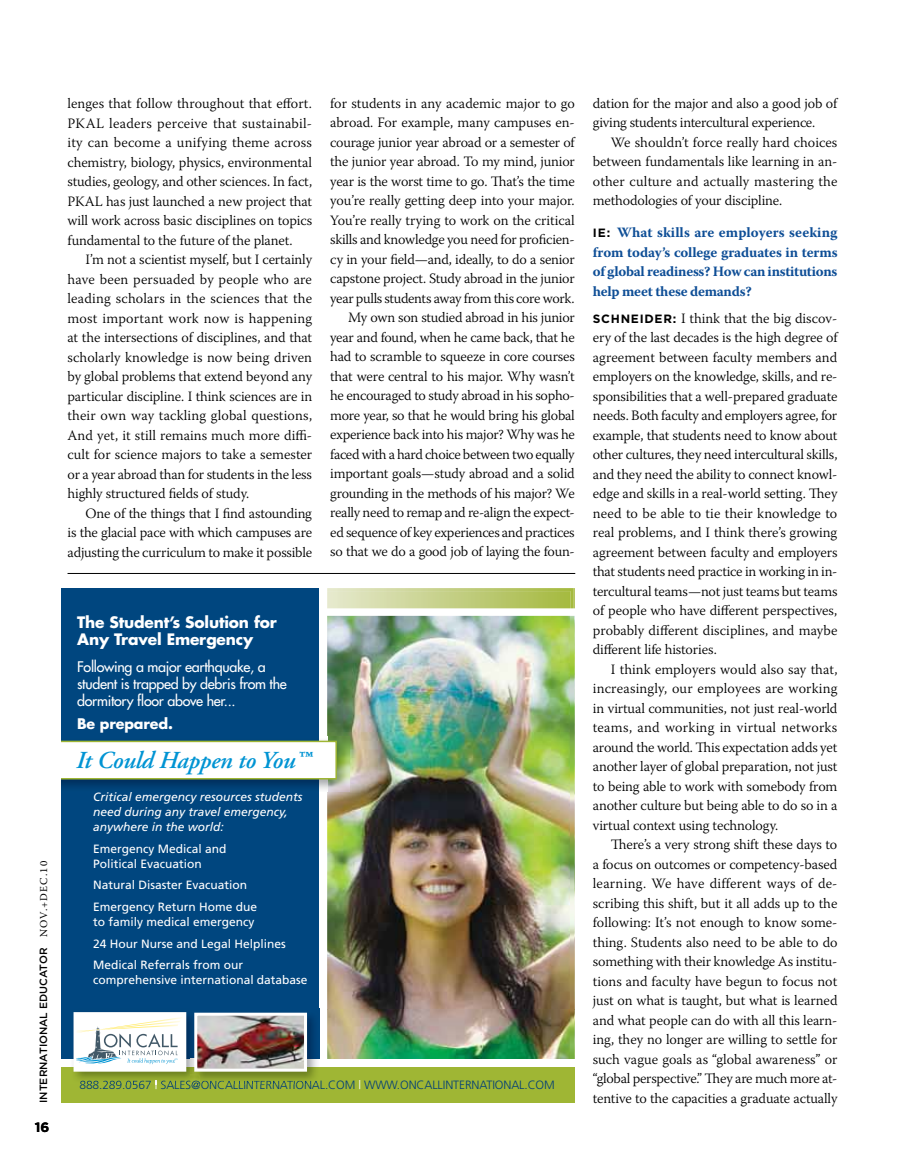
<style>
.page{position:relative;width:905px;height:1175px;background:#fff}
.page>*{position:absolute;margin:0;border:0;box-sizing:border-box;transform-origin:0 0}
.t1{font:italic 600 24.3px "Adobe Garamond Pro";letter-spacing:-.01em;color:#0194d3}
.t2{font:700 15.45px/16.8px "Futura";letter-spacing:-.01em;color:#fff}
.t3{font:300 14.25px/19.5px "Warnock Pro";letter-spacing:-.015em;color:#000;text-align:justify}
.t4{font:700 14.25px/19.5px "Warnock Pro";letter-spacing:-.02em;color:#0e4e96;text-align:justify}
.t5{font:14.25px/16.8px "Futura";letter-spacing:-.02em;color:#fff}
.t6{font:700 14.25px "Futura";letter-spacing:-.01em;color:#fff}
.t7{font:700 13.5px "Gotham";color:#000}
.t8{font:12px/21.8px "Frutiger";color:#fff}
.t9{font:italic 12px/15px "Frutiger";color:#fff}
.t10{font:300 12px "Frutiger";letter-spacing:-.01em;color:#003d79}
.t11{font:700 12px "Gotham";color:#000}
.t12{font:500 10.5px "Gotham";color:#000}
.t13{font:10.5px "Warnock Pro";letter-spacing:.11em;color:#000}
.s1{font-family:"Gotham";font-size:12px;color:#000}
.s2{font-family:"Gotham";font-weight:700;font-size:12px}
.s3{color:#fff}
</style>
<div class="page">
<img style="left:327px;top:616px;width:248px;height:443px">
<img style="left:570px;top:616px;width:3px;height:443px">
<div style="left:62px;top:588px;width:260px;height:480px;background:#00467f"></div>
<div style="left:320px;top:588px;width:7px;height:514px;background:#fff"></div>
<div style="left:62px;top:1065px;width:512px;height:37px;background:#9fb634"></div>
<div style="left:62px;top:1059px;width:512px;height:7px;background:#fff"></div>
<img style="left:62px;top:736px;width:287px;height:56px">
<svg style="left:62px;top:740px;width:275px;height:39px;background:#f4f6ee"></svg>
<img style="left:73px;top:1012px;width:241px;height:47px">
<img style="left:70px;top:1059px;width:120px;height:21px">
<img style="left:80px;top:1080px;width:71px;height:4px">
<img style="left:161px;top:1080px;width:29px;height:4px">
<div style="left:74px;top:1012px;width:112px;height:59px;border:3px solid #fff"></div>
<svg style="left:76px;top:1015px;width:108px;height:54px;background:#e5ebeb"></svg>
<img style="left:199px;top:1059px;width:120px;height:21px">
<img style="left:199px;top:1080px;width:119px;height:4px">
<img style="left:190px;top:1012px;width:4px;height:46px">
<img style="left:190px;top:1066px;width:9px;height:13px">
<svg style="left:190px;top:1058px;width:4px;height:8px"></svg>
<svg style="left:190px;top:1080px;width:9px;height:4px"></svg>
<img style="left:198px;top:1016px;width:105px;height:51px">
<div style="left:194px;top:1012px;width:113px;height:59px;border:3px solid #fff"></div>
<svg style="left:327px;top:588px;width:248px;height:21px;background:#c6d18a"></svg>
<hr style="left:68px;top:573px;width:507px;height:1px;background:#000">
<p class="t13" style="left:37px;top:937px;width:78px;rotate:-90deg">NOV.+DEC.10</p>
<p class="t12" style="left:37px;top:1102px;width:153px;rotate:-90deg">I nternational Educator</p>
<p class="t7" style="left:35px;top:1118px;width:16px">16</p>
<p class="t3" style="left:330px;top:93px;width:246px;text-align:right">for students in any academic major to go abroad. For example, many campuses en&shy;courage junior year abroad or a semester of the junior year abroad. To my mind, junior year is the worst time to go. That’s the time you’re really getting deep into your major.<br>You’re really trying to work on the critical skills and knowledge you need for proficien&shy;cy in your field—and, ideally, to do a senior capstone project. Study abroad in the junior year pulls students away from this core work.<br>My own son studied abroad in his junior year and found, when he came back, that he had to scramble to squeeze in core courses that were central to his major. Why wasn’t he encouraged to study abroad in his sopho&shy;more year, so that he would bring his global experience back into his major? Why was he faced with a hard choice between two equally important goals—study abroad and a solid grounding in the methods of his major? We really need to remap and re-align the expect&shy;ed sequence of key experiences and practices so that we do a good job of laying the foun-</p>
<p class="t3" style="left:592px;top:93px;width:246px">dation for the major and also a good job of giving students intercultural experience.</p>
<p class="t3" style="left:68px;top:93px;width:246px">lenges that follow throughout that effort.<br>PKAL leaders perceive that sustainabil&shy;ity can become a unifying theme across chemistry, biology, physics, environmental studies, geology, and other sciences. In fact, PKAL has just launched a new project that will work across basic disciplines on topics fundamental to the future of the planet.</p>
<p class="t3" style="left:68px;top:249px;width:246px;text-indent:18px">I’m not a scientist myself, but I certainly have been persuaded by people who are leading scholars in the sciences that the most important work now is happening at the intersections of disciplines, and that scholarly knowledge is now being driven by global problems that extend beyond any particular discipline. I think sciences are in their own way tackling global questions, And yet, it still remains much more diffi&shy;cult for science majors to take a semester or a year abroad than for students in the less highly structured fields of study.</p>
<p class="t3" style="left:68px;top:503px;width:246px;text-indent:18px">One of the things that I find astounding is the glacial pace with which campuses are adjusting the curriculum to make it possible</p>
<p class="t3" style="left:592px;top:132px;width:246px;text-indent:18px">We shouldn’t force really hard choices between fundamentals like learning in an&shy;other culture and actually mastering the methodologies of your discipline.</p>
<p class="t4" style="left:592px;top:222px;width:246px"><span class="s1">IE:</span> What skills are employers seeking from today’s college graduates in terms of global readiness? How can institutions help meet these demands?</p>
<p class="t11" style="left:592px;top:310px;width:21px">SCHNEI</p>
<p class="t3" style="left:592px;top:308px;width:246px;text-indent:52px"><span class="s2">DE R:</span> I think that the big discov&shy;ery of the last decades is the high degree of agreement between faculty members and employers on the knowledge, skills, and re&shy;sponsibilities that a well-prepared graduate needs. Both faculty and employers agree, for example, that students need to know about other cultures, they need intercultural skills, and they need the ability to connect knowl&shy;edge and skills in a real-world setting. They need to be able to tie their knowledge to real problems, and I think there’s growing agreement between faculty and employers that students need practice in working in in&shy;tercultural teams—not just teams but teams of people who have different perspectives, probably different disciplines, and maybe different life histories.</p>
<p class="t3" style="left:592px;top:659px;width:246px;text-indent:18px">I think employers would also say that, increasingly, our employees are working in virtual communities, not just real-world teams, and working in virtual networks around the world. This expectation adds yet another layer of global preparation, not just to being able to work with somebody from another culture but being able to do so in a virtual context using technology.</p>
<p class="t3" style="left:592px;top:834px;width:246px;text-indent:18px">There’s a very strong shift these days to a focus on outcomes or competency-based learning. We have different ways of de&shy;scribing this shift, but it all adds up to the following: It’s not enough to know some&shy;thing. Students also need to be able to do something with their knowledge As institu&shy;tions and faculty have begun to focus not just on what is taught, but what is learned and what people can do with all this learn&shy;ing, they no longer are willing to settle for such vague goals as “global awareness” or “global perspective.” They are much more at&shy;tentive to the capacities a graduate actually</p>
<p class="t2" style="left:77px;top:613px;width:201px">The Student’s Solution for<br>Any Travel Emergency</p>
<p class="t5" style="left:77px;top:658px;width:211px">Following a major earthquake, a student is trapped by debris from the dormitory floor above her...</p>
<p class="t6" style="left:77px;top:713px;width:97px">Be prepared.</p>
<h1 class="t1" style="left:76px;top:746px;width:236px">It Could Happen to You™</h1>
<p class="t9" style="left:93px;top:789px;width:211px">Critical emergency resources students need during any travel emergency, anywhere in the world:</p>
<p class="t8" style="left:93px;top:840px;width:135px;line-height:15px">Emergency Medical and<br>Political Evacuation</p>
<p class="t8" style="left:93px;top:874px;width:166px">Natural Disaster Evacuation<br>Emergency Return Home due</p>
<p class="t8" style="left:93px;top:910px;width:194px">to family medical emergency<br>24 Hour Nurse and Legal Helplines<br>Medical Referrals from our</p>
<p class="t8" style="left:93px;top:969px;width:216px">comprehensive international database</p>
<p class="t10" style="left:79px;top:1078px;width:477px">888.289.0567 <span class="s3">|</span> SALES@ONCALLINTERNATIONAL.COM <span class="s3">|</span> WWW.ONCALLINTERNATIONAL.COM</p>
</div>
